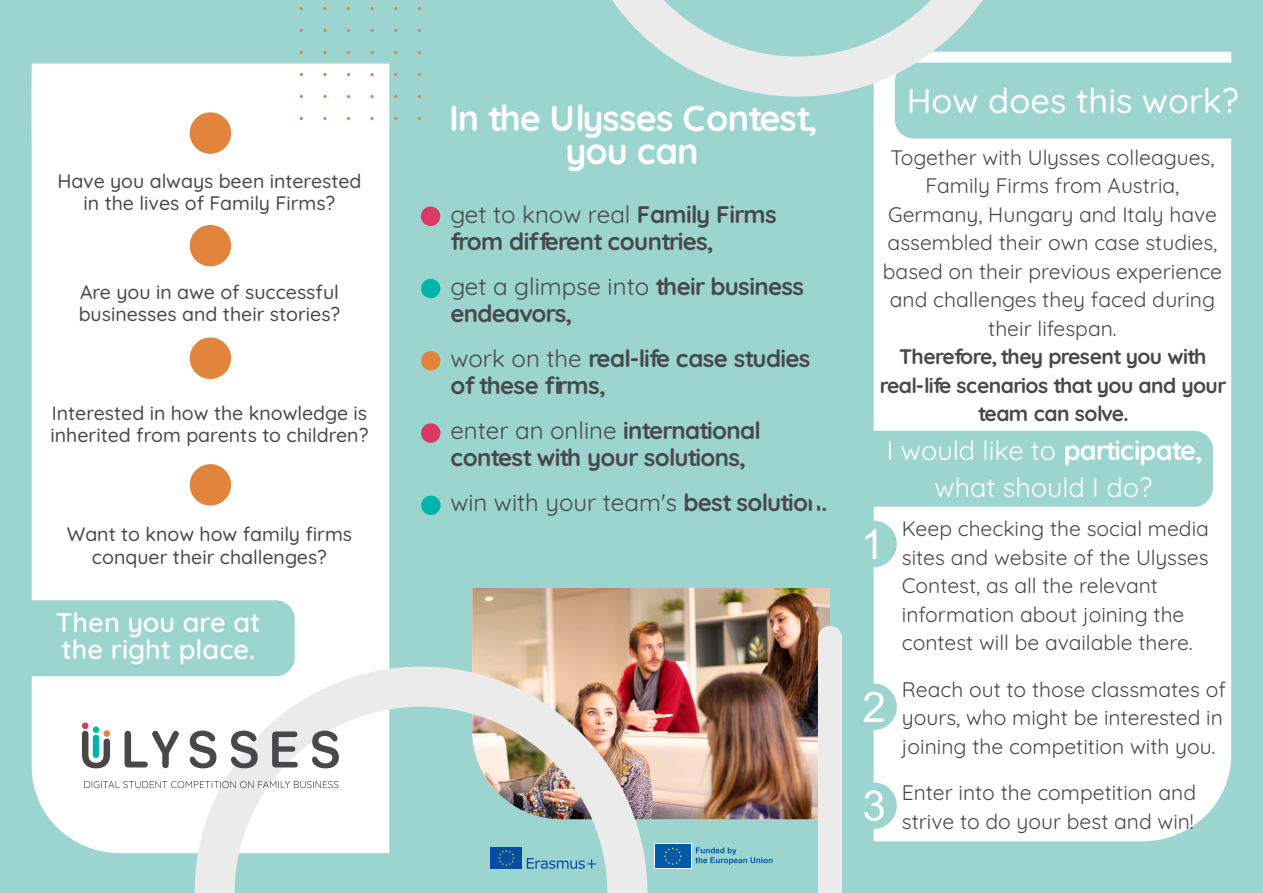
<style>
.page{position:relative;width:1263px;height:893px;background:#fff}
.page>*{position:absolute;margin:0;border:0;box-sizing:border-box;transform-origin:0 0}
.t1{font:700 36px/33px "Quicksand";letter-spacing:-.025em;color:#fff;text-align:center}
.t2{font:500 34.5px "Quicksand";color:#fff}
.t3{font:27px/37.5px "Quicksand";color:#fff;text-align:center}
.t4{font:600 27px/27px "Quicksand";color:#fff}
.t5{font:700 24px/27px "Quicksand";letter-spacing:-.03em;color:#48484a}
.t6{font:24px "Quicksand";color:#48484a}
.t7{font:21px/28.5px "Quicksand";color:#48484a}
.t8{font:700 21px/28.5px "Quicksand";letter-spacing:-.03em;color:#48484a;text-align:center}
.t9{font:500 19.5px/22.5px "Quicksand";color:#48484a;text-align:center}
.s1{font-weight:400}
.s2{font-weight:700}
</style>
<div class="page">
<div style="left:0;top:0;width:421px;height:893px;background:#9cd4d0"></div>
<div style="left:31px;top:64px;width:358px;height:789px;background:#fff"></div>
<div style="left:190px;top:112px;width:41px;height:42px;background:#e2843c;border-radius:50%"></div>
<div style="left:190px;top:225px;width:41px;height:41px;background:#e2843c;border-radius:50%"></div>
<div style="left:190px;top:337px;width:41px;height:42px;background:#e2843c;border-radius:50%"></div>
<div style="left:190px;top:464px;width:41px;height:42px;background:#e2843c;border-radius:50%"></div>
<svg style="left:31px;top:600px;width:264px;height:76px"></svg>
<div style="left:421px;top:0;width:421px;height:893px;background:#9cd4d0"></div>
<div style="left:654px;top:844px;width:37px;height:25px;background:#fff"></div>
<div style="left:655px;top:844px;width:36px;height:24px;background:#005aa9"></div>
<svg style="left:664px;top:847px;width:18px;height:18px"></svg>
<svg style="left:695px;top:847px;width:77px;height:18px"></svg>
<svg style="left:370px;top:117px;width:4px;height:3px"></svg>
<svg style="left:370px;top:95px;width:4px;height:3px"></svg>
<svg style="left:370px;top:73px;width:4px;height:3px"></svg>
<svg style="left:370px;top:51px;width:4px;height:3px"></svg>
<svg style="left:370px;top:29px;width:4px;height:3px"></svg>
<svg style="left:370px;top:7px;width:4px;height:3px"></svg>
<div style="left:842px;top:0;width:421px;height:893px;background:#9cd4d0"></div>
<div style="left:873px;top:139px;width:358px;height:702px;background:#fff"></div>
<div style="left:806px;top:431px;width:407px;height:76px;background:#9cd4d0;border-radius:19px"></div>
<div style="left:850px;top:521px;width:47px;height:46px;background:#9cd4d0;border-radius:50%"></div>
<svg style="left:865px;top:529px;width:11px;height:30px"></svg>
<div style="left:850px;top:684px;width:47px;height:46px;background:#9cd4d0;border-radius:50%"></div>
<img style="left:472px;top:588px;width:358px;height:231px">
<svg style="left:195px;top:667px;width:452px;height:226px"></svg>
<svg style="left:612px;top:0;width:620px;height:139px"></svg>
<svg style="left:421px;top:351px;width:20px;height:20px"></svg>
<svg style="left:420px;top:206px;width:21px;height:20px"></svg>
<svg style="left:421px;top:278px;width:20px;height:21px"></svg>
<svg style="left:421px;top:423px;width:20px;height:20px"></svg>
<svg style="left:421px;top:495px;width:20px;height:20px"></svg>
<div style="left:818px;top:626px;width:24px;height:267px;background:#ecebeb"></div>
<svg style="left:864px;top:692px;width:19px;height:30px"></svg>
<div style="left:850px;top:782px;width:47px;height:47px;background:#9cd4d0;border-radius:50%"></div>
<svg style="left:864px;top:790px;width:20px;height:31px"></svg>
<svg style="left:82px;top:731px;width:28px;height:37px"></svg>
<div style="left:93px;top:735px;width:6px;height:23px;background:#00b4ab;border-radius:3px"></div>
<svg style="left:125px;top:731px;width:54px;height:37px;background:#c1c1c1"></svg>
<svg style="left:190px;top:731px;width:26px;height:37px"></svg>
<svg style="left:231px;top:731px;width:27px;height:37px"></svg>
<svg style="left:272px;top:731px;width:26px;height:36px"></svg>
<svg style="left:312px;top:731px;width:27px;height:37px"></svg>
<div style="left:104px;top:730px;width:6px;height:7px;background:#e3853c;border-radius:50%"></div>
<div style="left:82px;top:722px;width:6px;height:7px;background:#dc3963;border-radius:50%"></div>
<div style="left:93px;top:726px;width:6px;height:7px;background:#00b4ab;border-radius:50%"></div>
<svg style="left:84px;top:781px;width:254px;height:7px;background:#d4d4d4"></svg>
<p class="t9" style="left:57px;top:169px;width:306px">Have you always been interested in the lives of Family Firms?</p>
<p class="t9" style="left:79px;top:280px;width:263px;text-align:left">Are you in awe of successful businesses and their stories?</p>
<p class="t9" style="left:51px;top:401px;width:319px;text-align:left">Interested in how the knowledge is inherited from parents to children?</p>
<p class="t9" style="left:67px;top:523px;width:287px">Want to know how family firms conquer their challenges?</p>
<p class="t4" style="left:56px;top:608px;width:206px">Then you are at the right place.</p>
<h1 class="t1" style="left:449px;top:101px;width:370px">In the Ulysses Contest, you can</h1>
<p class="t5" style="left:450px;top:200px;width:328px"><span class="s1">get to know real</span> Family Firms from different countries,</p>
<p class="t5" style="left:450px;top:272px;width:355px"><span class="s1">get a glimpse into</span> their business endeavors,</p>
<p class="t5" style="left:450px;top:344px;width:361px"><span class="s1">work on the</span> real-life case studies of these firms,</p>
<p class="t5" style="left:450px;top:416px;width:312px"><span class="s1">enter an online</span> international contest with your solutions,</p>
<p class="t6" style="left:450px;top:487px;width:379px">win with your team's <span class="s2">best solution!</span></p>
<h2 class="t2" style="left:907px;top:78px;width:334px">How does this work?</h2>
<p class="t7" style="left:883px;top:143px;width:341px;text-align:center">Together with Ulysses colleagues,<br>Family Firms from Austria,<br>Germany, Hungary and Italy have assembled their own case studies, based on their previous experience and challenges they faced during their lifespan.</p>
<p class="t8" style="left:880px;top:342px;width:348px">Therefore, they present you with real-life scenarios that you and your team can solve.</p>
<p class="t3" style="left:887px;top:431px;width:318px">I would like to <span class="s2">participate, </span>what should I do?</p>
<p class="t7" style="left:902px;top:514px;width:308px">Keep checking the social media sites and website of the Ulysses<br>Contest, as all the relevant information about joining the contest will be available there.</p>
<p class="t7" style="left:902px;top:675px;width:325px">Reach out to those classmates of yours, who might be interested in joining the competition with you.</p>
<p class="t7" style="left:902px;top:778px;width:296px">Enter into the competition and strive to do your best and win!</p>
</div>
